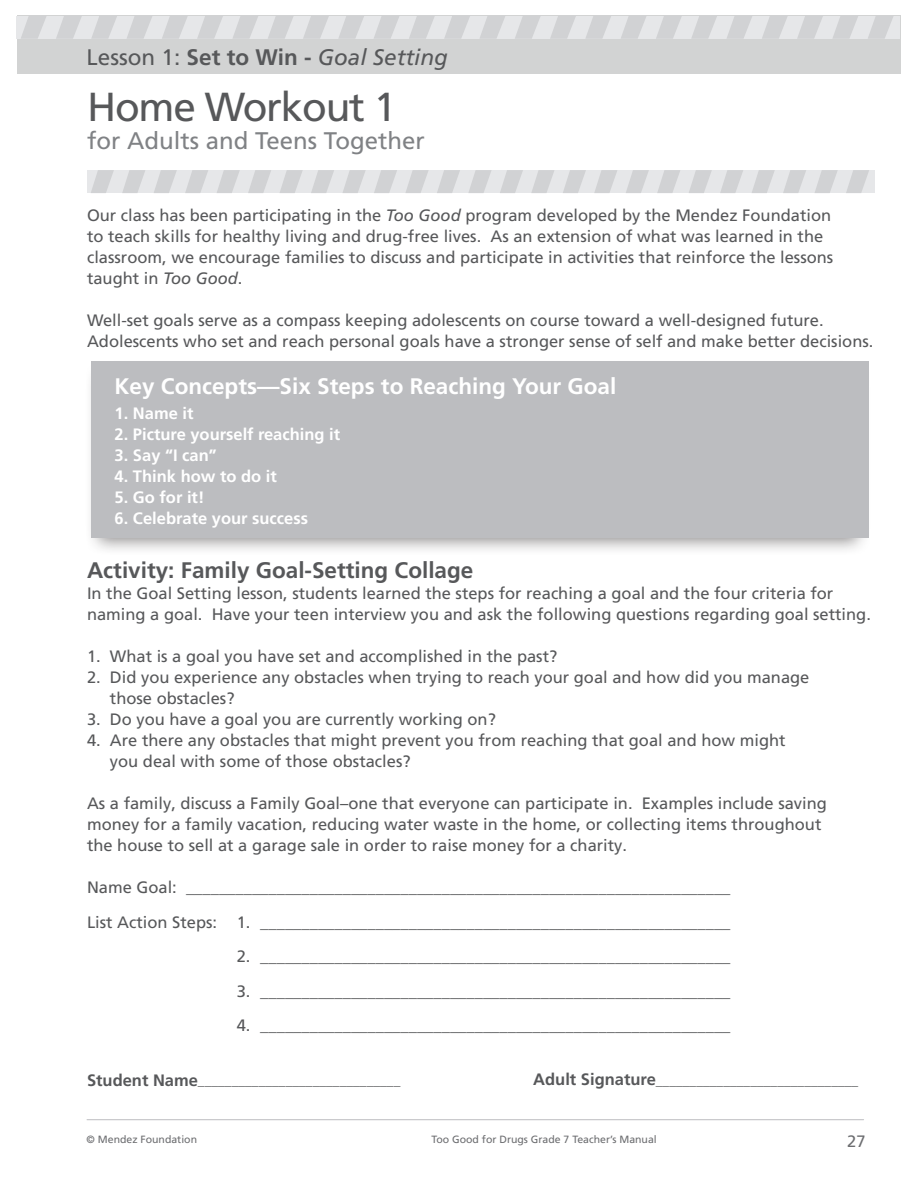
<style>
.page{position:relative;width:918px;height:1188px;background:#fff}
.page>*{position:absolute;margin:0;border:0;box-sizing:border-box;transform-origin:0 0}
.t1{font:40.5px "Frutiger LT Com";letter-spacing:-.03em;color:#57585a}
.t2{font:24px "Frutiger LT Com";color:#808285}
.t3{font:700 22.5px "Frutiger LT Com";color:#fff}
.t4{font:700 22.5px "Frutiger LT Com";color:#57585a}
.t5{font:italic 22.5px "Frutiger LT Com";color:#57585a}
.t6{font:16.5px/21px "Frutiger LT Com";color:#57585a}
.t7{font:700 16.5px "Frutiger LT Com";color:#fff}
.t8{font:16.5px "Frutiger LT Com";color:#6c6d70}
.t9{font:700 13.5px "Frutiger LT Com";color:#57585a}
.t10{font:10.5px "Frutiger LT Com";color:#6c6d70}
.s1{font-style:normal}
.s2{font-weight:700;font-style:normal}
.s3{font-style:italic}
.s4{font-size:16.5px}
</style>
<div class="page">
<hr style="left:87px;top:1119px;width:777px;height:1px;background:#bcbdc0">
<div style="left:18px;top:16px;width:883px;height:58px;background:#d2d3d3"></div>
<div style="left:16px;top:16px;width:884px;height:23px;background:#e6e7e9"></div>
<svg style="left:21px;top:16px;width:25px;height:23px"></svg>
<svg style="left:56px;top:16px;width:26px;height:23px"></svg>
<svg style="left:91px;top:16px;width:26px;height:23px"></svg>
<svg style="left:127px;top:16px;width:25px;height:23px"></svg>
<svg style="left:162px;top:16px;width:26px;height:23px"></svg>
<svg style="left:197px;top:16px;width:26px;height:23px"></svg>
<svg style="left:233px;top:16px;width:25px;height:23px"></svg>
<svg style="left:268px;top:16px;width:25px;height:23px"></svg>
<svg style="left:303px;top:16px;width:26px;height:23px"></svg>
<svg style="left:339px;top:16px;width:25px;height:23px"></svg>
<svg style="left:374px;top:16px;width:25px;height:23px"></svg>
<svg style="left:409px;top:16px;width:26px;height:23px"></svg>
<svg style="left:444px;top:16px;width:26px;height:23px"></svg>
<svg style="left:480px;top:16px;width:25px;height:23px"></svg>
<svg style="left:515px;top:16px;width:26px;height:23px"></svg>
<svg style="left:550px;top:16px;width:26px;height:23px"></svg>
<svg style="left:586px;top:16px;width:25px;height:23px"></svg>
<svg style="left:621px;top:16px;width:25px;height:23px"></svg>
<svg style="left:656px;top:16px;width:26px;height:23px"></svg>
<svg style="left:691px;top:16px;width:26px;height:23px"></svg>
<svg style="left:727px;top:16px;width:25px;height:23px"></svg>
<svg style="left:762px;top:16px;width:26px;height:23px"></svg>
<svg style="left:797px;top:16px;width:26px;height:23px"></svg>
<svg style="left:833px;top:16px;width:25px;height:23px"></svg>
<svg style="left:868px;top:16px;width:25px;height:23px"></svg>
<div style="left:87px;top:170px;width:787px;height:23px;background:#e6e7e9"></div>
<svg style="left:91px;top:170px;width:23px;height:23px"></svg>
<svg style="left:122px;top:170px;width:23px;height:23px"></svg>
<svg style="left:154px;top:170px;width:23px;height:23px"></svg>
<svg style="left:185px;top:170px;width:23px;height:23px"></svg>
<svg style="left:217px;top:170px;width:23px;height:23px"></svg>
<svg style="left:248px;top:170px;width:23px;height:23px"></svg>
<svg style="left:280px;top:170px;width:23px;height:23px"></svg>
<svg style="left:311px;top:170px;width:23px;height:23px"></svg>
<svg style="left:343px;top:170px;width:23px;height:23px"></svg>
<svg style="left:374px;top:170px;width:23px;height:23px"></svg>
<svg style="left:406px;top:170px;width:22px;height:23px"></svg>
<svg style="left:437px;top:170px;width:23px;height:23px"></svg>
<svg style="left:469px;top:170px;width:22px;height:23px"></svg>
<svg style="left:500px;top:170px;width:23px;height:23px"></svg>
<svg style="left:531px;top:170px;width:23px;height:23px"></svg>
<svg style="left:563px;top:170px;width:23px;height:23px"></svg>
<svg style="left:594px;top:170px;width:23px;height:23px"></svg>
<svg style="left:626px;top:170px;width:23px;height:23px"></svg>
<svg style="left:657px;top:170px;width:23px;height:23px"></svg>
<svg style="left:689px;top:170px;width:23px;height:23px"></svg>
<svg style="left:720px;top:170px;width:23px;height:23px"></svg>
<svg style="left:752px;top:170px;width:23px;height:23px"></svg>
<svg style="left:783px;top:170px;width:23px;height:23px"></svg>
<svg style="left:815px;top:170px;width:23px;height:23px"></svg>
<svg style="left:846px;top:170px;width:23px;height:23px"></svg>
<div style="left:85px;top:360px;width:786px;height:196px;background:#231f20;opacity:.51"></div>
<div style="left:91px;top:361px;width:778px;height:176px;background:#bcbdc0"></div>
<h3 class="t5" style="left:87px;top:44px;width:363px"><span class="s1">Lesson 1:</span> <span class="s2">Set to Win -</span> Goal Setting</h3>
<h1 class="t1" style="left:87px;top:83px;width:311px">Home Workout 1</h1>
<h2 class="t2" style="left:87px;top:127px;width:339px">for Adults and Teens Together</h2>
<p class="t6" style="left:87px;top:205px;width:748px">Our class has been participating in the <span class="s3">Too Good</span> program developed by the Mendez Foundation to teach skills for healthy living and drug-free lives. As an extension of what was learned in the classroom, we encourage families to discuss and participate in activities that reinforce the lessons taught in <span class="s3">Too Good</span>.</p>
<p class="t6" style="left:87px;top:310px;width:788px">Well-set goals serve as a compass keeping adolescents on course toward a well-designed future.<br>Adolescents who set and reach personal goals have a stronger sense of self and make better decisions.</p>
<h3 class="t3" style="left:115px;top:373px;width:503px">Key Concepts—Six Steps to Reaching Your Goal</h3>
<p class="t7" style="left:115px;top:404px;width:80px">1. Name it</p>
<p class="t7" style="left:115px;top:425px;width:227px">2. Picture yourself reaching it</p>
<p class="t7" style="left:115px;top:446px;width:104px">3. Say “I can”</p>
<p class="t7" style="left:115px;top:467px;width:164px">4. Think how to do it</p>
<p class="t7" style="left:115px;top:488px;width:91px">5. Go for it!</p>
<p class="t7" style="left:115px;top:509px;width:195px">6. Celebrate your success</p>
<h3 class="t4" style="left:87px;top:557px;width:388px">Activity: Family Goal-Setting Collage</h3>
<p class="t6" style="left:87px;top:583px;width:785px">In the Goal Setting lesson, students learned the steps for reaching a goal and the four criteria for naming a goal. Have your teen interview you and ask the following questions regarding goal setting.</p>
<p class="t6" style="left:87px;top:646px;width:472px">1. What is a goal you have set and accomplished in the past?</p>
<p class="t6" style="left:110px;top:667px;width:701px;text-indent:-23px">2. Did you experience any obstacles when trying to reach your goal and how did you manage those obstacles?</p>
<p class="t6" style="left:87px;top:709px;width:410px">3. Do you have a goal you are currently working on?</p>
<p class="t6" style="left:110px;top:730px;width:677px;text-indent:-23px">4. Are there any obstacles that might prevent you from reaching that goal and how might you deal with some of those obstacles?</p>
<p class="t6" style="left:87px;top:793px;width:741px">As a family, discuss a Family Goal–one that everyone can participate in. Examples include saving money for a family vacation, reducing water waste in the home, or collecting items throughout the house to sell at a garage sale in order to raise money for a charity.</p>
<p class="t6" style="left:87px;top:870px;width:645px;line-height:34.5px">Name Goal: __________________________________________________________________<br>List Action Steps: 1. _________________________________________________________</p>
<p class="t6" style="left:237px;top:946px;width:495px">2. _________________________________________________________</p>
<p class="t6" style="left:237px;top:981px;width:495px">3. _________________________________________________________</p>
<p class="t6" style="left:237px;top:1015px;width:495px">4. _________________________________________________________</p>
<p class="t9" style="left:87px;top:1073px;width:315px"><span class="s4">Student Name</span>______________________________</p>
<p class="t9" style="left:533px;top:1073px;width:327px"><span class="s4">Adult Signature</span>______________________________</p>
<p class="t10" style="left:87px;top:1133px;width:112px">© Mendez Foundation</p>
<p class="t10" style="left:431px;top:1133px;width:227px">Too Good for Drugs Grade 7 Teacher’s Manual</p>
<p class="t8" style="left:847px;top:1132px;width:20px">27</p>
</div>
